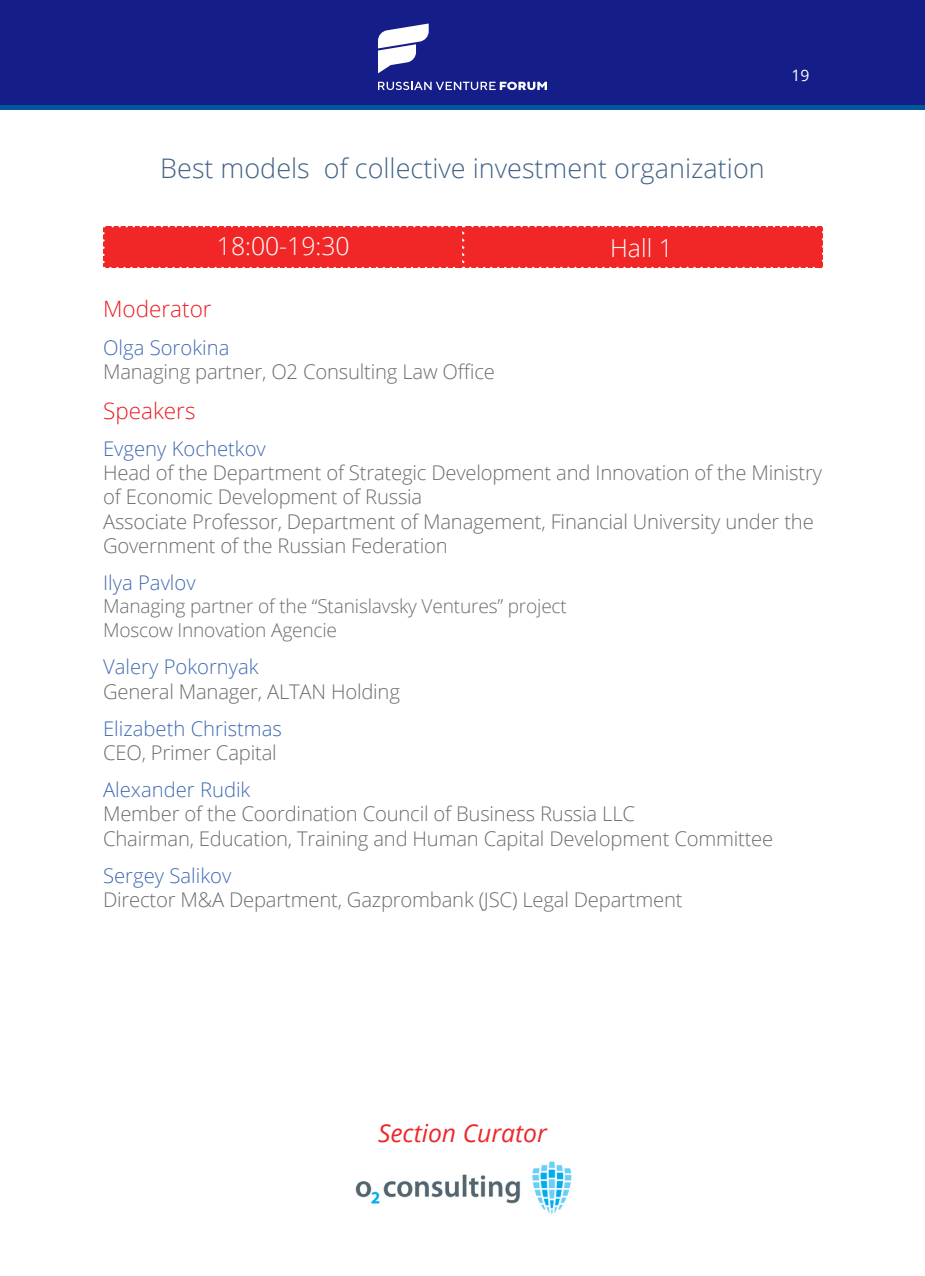
<style>
.page{position:relative;width:925px;height:1276px;background:#fff}
.page>*{position:absolute;margin:0;border:0;box-sizing:border-box;transform-origin:0 0}
.Секция{font:300 27px "Open Sans";color:#446388}
.Имя{font:300 24.75px "Open Sans";color:#fff}
._11_черный_курсив{font:italic 24.75px "Open Sans";color:#ee272b}
.обязанность{font:300 22.5px "Open Sans";color:#ee1d23}
.Должность{font:300 20.25px/24.3px "Open Sans";letter-spacing:-.01em;color:#6c6d70}
.Имя-2{font:300 20.25px "Open Sans";color:#406ab4}
.Должность-2{font:300 19.12px "Open Sans";letter-spacing:-.01em;color:#6c6d70}
.t1{font:15.75px "Open Sans";color:#fff}
</style>
<div class="page">
<div style="left:0;top:0;width:925px;height:106px;background:#151d88"></div>
<div style="left:0;top:105px;width:925px;height:5px;background:#03589b"></div>
<svg style="left:378px;top:23px;width:51px;height:50px"></svg>
<svg style="left:378px;top:82px;width:169px;height:8px"></svg>
<div style="left:103px;top:226px;width:720px;height:42px;background:#f12727"></div>
<img style="left:355px;top:1161px;width:217px;height:54px">
<p class="t1" style="left:791px;top:64px;width:20px">19</p>
<p class="Секция" style="left:160px;top:149px;width:606px">Best models of collective investment organization</p>
<p class="Имя" style="left:217px;top:229px;width:134px">18:00-19:30</p>
<p class="Имя" style="left:610px;top:231px;width:64px">Hall 1</p>
<p class="обязанность" style="left:103px;top:294px;width:110px">Moderator</p>
<p class="Имя-2" style="left:103px;top:333px;width:128px">Olga Sorokina</p>
<p class="Должность" style="left:103px;top:359px;width:393px">Managing partner, O2 Consulting Law Office</p>
<p class="обязанность" style="left:103px;top:395px;width:94px">Speakers</p>
<p class="Имя-2" style="left:103px;top:434px;width:164px">Evgeny Kochetkov</p>
<p class="Должность" style="left:103px;top:460px;width:720px">Head of the Department of Strategic Development and Innovation of the Ministry of Economic Development of Russia</p>
<p class="Должность" style="left:103px;top:508px;width:712px">Associate Professor, Department of Management, Financial University under the<br>Government of the Russian Federation</p>
<p class="Имя-2" style="left:103px;top:569px;width:94px">Ilya Pavlov</p>
<p class="Должность-2" style="left:103px;top:593px;width:465px">Managing partner of the “Stanislavsky Ventures” project</p>
<p class="Должность-2" style="left:103px;top:617px;width:235px">Moscow Innovation Agencie</p>
<p class="Имя-2" style="left:103px;top:653px;width:157px">Valery Pokornyak</p>
<p class="Должность" style="left:103px;top:678px;width:298px">General Manager, ALTAN Holding</p>
<p class="Имя-2" style="left:103px;top:714px;width:180px">Elizabeth Christmas</p>
<p class="Должность" style="left:103px;top:740px;width:175px">CEO, Primer Capital</p>
<p class="Имя-2" style="left:103px;top:776px;width:149px">Alexander Rudik</p>
<p class="Должность" style="left:103px;top:801px;width:533px">Member of the Coordination Council of Business Russia LLC</p>
<p class="Должность" style="left:103px;top:825px;width:672px">Chairman, Education, Training and Human Capital Development Committee</p>
<p class="Имя-2" style="left:103px;top:861px;width:130px">Sergey Salikov</p>
<p class="Должность" style="left:103px;top:887px;width:581px">Director M&amp;A Department, Gazprombank (JSC) Legal Department</p>
<p class="_11_черный_курсив" style="left:378px;top:1116px;width:170px">Section Curator</p>
</div>
